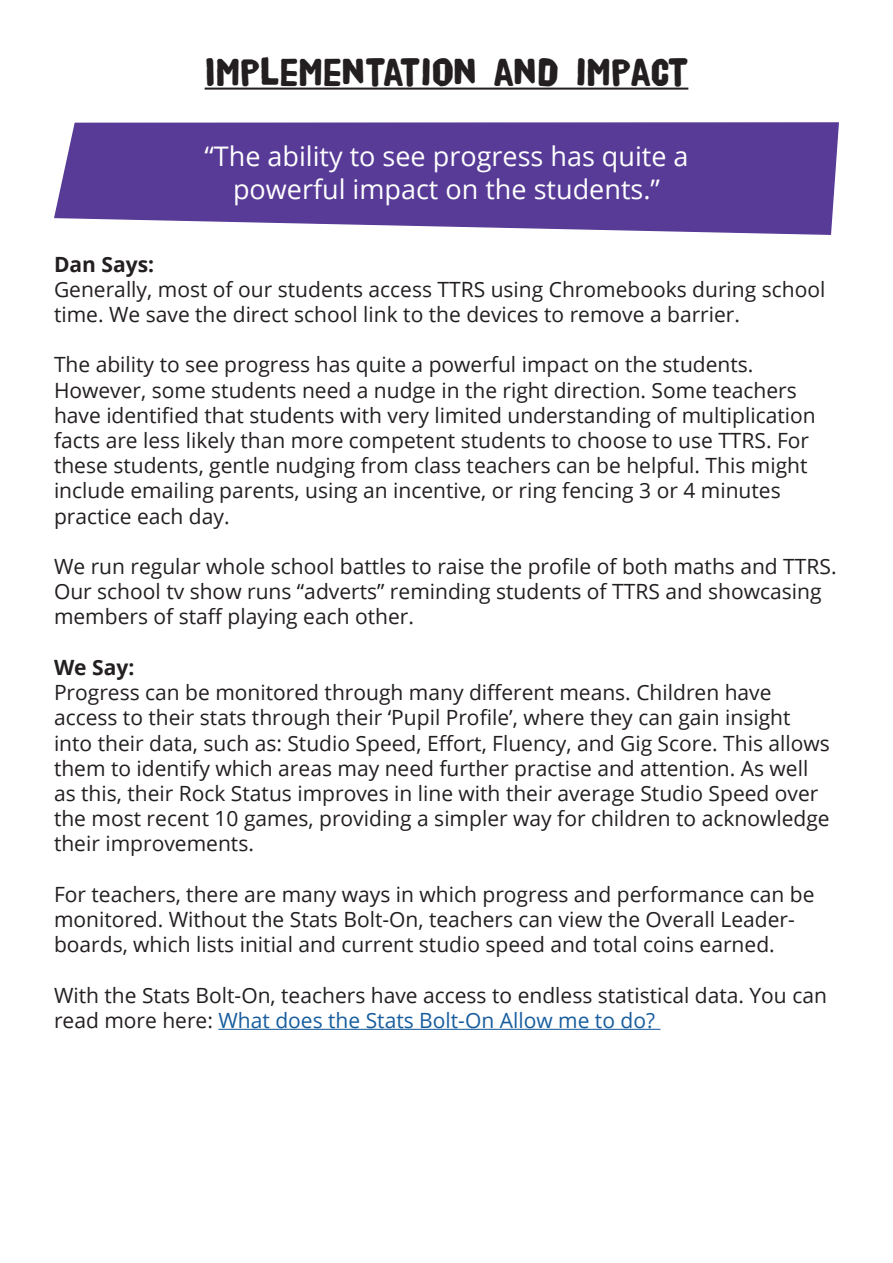
<style>
.page{position:relative;width:893px;height:1263px;background:#fff}
.page>*{position:absolute;margin:0;border:0;box-sizing:border-box;transform-origin:0 0}
.t1{font:40.5px "HVD Poster Clean";color:#231f20}
.t2{font:27px/32.4px "Open Sans";color:#fff;text-align:center}
.t3{font:21px/25.2px "Open Sans";color:#231f20}
.t4{font:700 21px "Open Sans";color:#231f20}
.s1{color:#175d9e}
</style>
<div class="page">
<svg style="left:54px;top:122px;width:785px;height:113px;background:#664da0"></svg>
<hr style="left:205px;top:88px;width:483px;height:2px;background:#231f20">
<hr style="left:218px;top:1029px;width:442px;height:1px;background:#175d9e">
<h1 class="t1" style="left:205px;top:53px;width:485px">IMPLEMENTATION AND IMPACT</h1>
<p class="t2" style="left:204px;top:140px;width:486px">“The ability to see progress has quite a powerful impact on the students.”</p>
<p class="t4" style="left:54px;top:249px;width:102px">Dan Says:</p>
<p class="t3" style="left:54px;top:276px;width:773px">Generally, most of our students access TTRS using Chromebooks during school time. We save the direct school link to the devices to remove a barrier.</p>
<p class="t3" style="left:54px;top:352px;width:763px">The ability to see progress has quite a powerful impact on the students.<br>However, some students need a nudge in the right direction. Some teachers have identified that students with very limited understanding of multiplication facts are less likely than more competent students to choose to use TTRS. For these students, gentle nudging from class teachers can be helpful. This might include emailing parents, using an incentive, or ring fencing 3 or 4 minutes practice each day.</p>
<p class="t3" style="left:54px;top:553px;width:784px">We run regular whole school battles to raise the profile of both maths and TTRS.<br>Our school tv show runs “adverts” reminding students of TTRS and showcasing members of staff playing each other.</p>
<p class="t4" style="left:54px;top:652px;width:82px">We Say:</p>
<p class="t3" style="left:54px;top:679px;width:777px">Progress can be monitored through many different means. Children have access to their stats through their ‘Pupil Profile’, where they can gain insight into their data, such as: Studio Speed, Effort, Fluency, and Gig Score. This allows them to identify which areas may need further practise and attention. As well as this, their Rock Status improves in line with their average Studio Speed over the most recent 10 games, providing a simpler way for children to acknowledge their improvements.</p>
<p class="t3" style="left:54px;top:881px;width:762px">For teachers, there are many ways in which progress and performance can be monitored. Without the Stats Bolt-On, teachers can view the Overall Leader&shy;boards, which lists initial and current studio speed and total coins earned.</p>
<p class="t3" style="left:54px;top:982px;width:774px">With the Stats Bolt-On, teachers have access to endless statistical data. You can read more here: <span class="s1">What does the Stats Bolt-On Allow me to do?</span></p>
</div>
